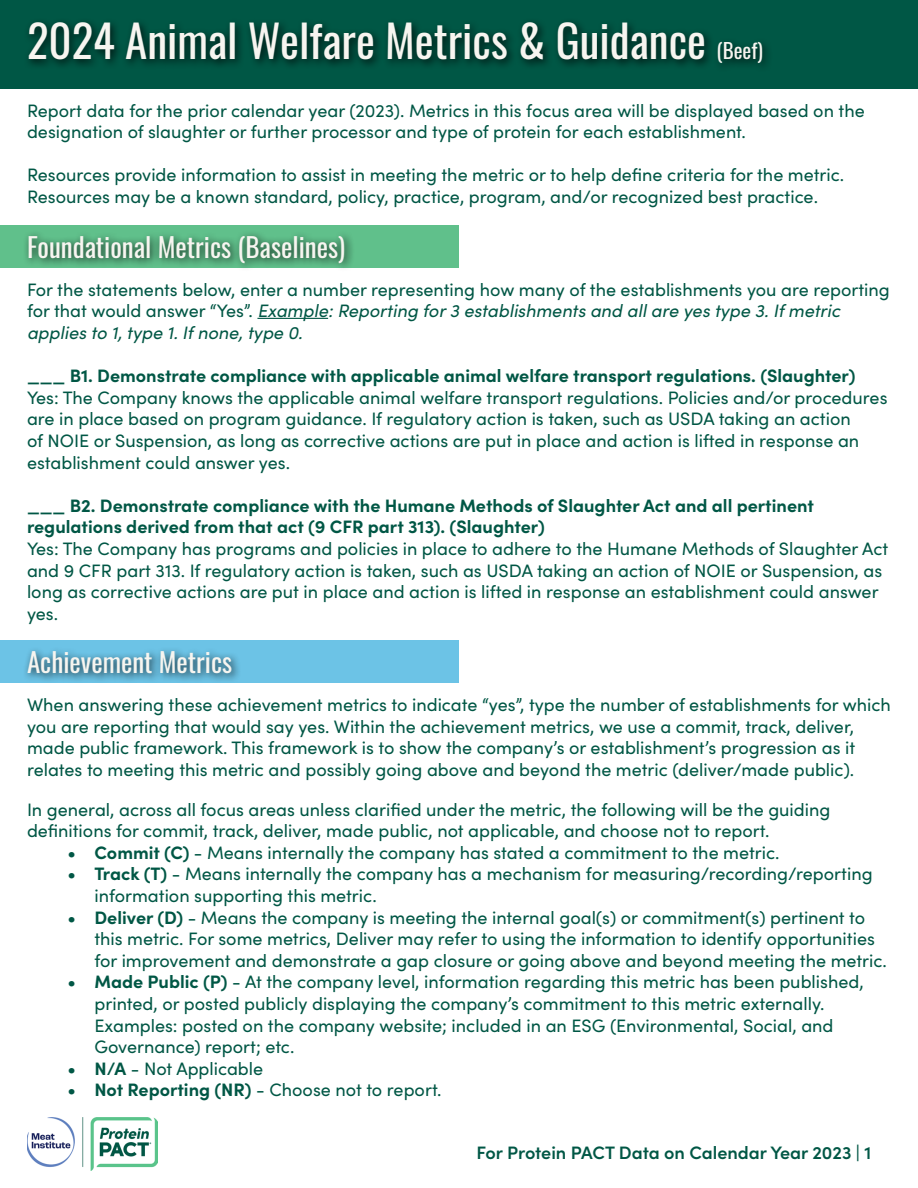
<style>
.page{position:relative;width:918px;height:1188px;background:#fff}
.page>*{position:absolute;margin:0;border:0;box-sizing:border-box;transform-origin:0 0}
.t1{font:45px "Oswald";color:#f7f5f0}
.t2{font:27px "Oswald";color:#f7f5f0}
.t3{font:18px/21.6px "Sofia Pro";color:#005745}
.t4{font:700 18px/21.6px "Sofia Pro";color:#005745}
.t5{font:600 18px "Sofia Pro";color:#005745}
.s1{font-size:21px}
.s2{font-style:italic}
.s3{font-weight:700}
</style>
<div class="page">
<div style="left:0;top:0;width:918px;height:89px;background:#005745"></div>
<div style="left:23px;top:17px;width:749px;height:56px;background:#000;opacity:.75"></div>
<div style="left:0;top:225px;width:459px;height:43px;background:#60c08b"></div>
<div style="left:22px;top:230px;width:332px;height:42px;background:#000;opacity:.75"></div>
<hr style="left:257px;top:318px;width:71px;height:1px;background:#005745">
<div style="left:0;top:641px;width:459px;height:42px;background:#6cc3e6"></div>
<div style="left:22px;top:646px;width:220px;height:37px;background:#000;opacity:.75"></div>
<img style="left:27px;top:1118px;width:131px;height:52px">
<h1 class="t1" style="left:27px;top:1px;width:737px">2024 Animal Welfare Metrics &amp; Guidance <span class="s1">(Beef)</span></h1>
<p class="t3" style="left:27px;top:98px;width:839px">Report data for the prior calendar year (2023). Metrics in this focus area will be displayed based on the designation of slaughter or further processor and type of protein for each establishment.</p>
<p class="t3" style="left:27px;top:163px;width:819px">Resources provide information to assist in meeting the metric or to help define criteria for the metric.<br>Resources may be a known standard, policy, practice, program, and/or recognized best practice.</p>
<h2 class="t2" style="left:27px;top:223px;width:320px">Foundational Metrics (Baselines)</h2>
<p class="t3" style="left:27px;top:278px;width:864px">For the statements below, enter a number representing how many of the establishments you are reporting for that would answer “Yes”. <span class="s2">Example: Reporting for 3 establishments and all are yes type 3. If metric applies to 1, type 1. If none, type 0.</span></p>
<p class="t4" style="left:27px;top:364px;width:830px">___ B1. Demonstrate compliance with applicable animal welfare transport regulations. (Slaughter)</p>
<p class="t3" style="left:27px;top:386px;width:862px">Yes: The Company knows the applicable animal welfare transport regulations. Policies and/or procedures are in place based on program guidance. If regulatory action is taken, such as USDA taking an action<br>of NOIE or Suspension, as long as corrective actions are put in place and action is lifted in response an establishment could answer yes.</p>
<p class="t4" style="left:27px;top:493px;width:789px">___ B2. Demonstrate compliance with the Humane Methods of Slaughter Act and all pertinent regulations derived from that act (9 CFR part 313). (Slaughter)</p>
<p class="t3" style="left:27px;top:537px;width:863px">Yes: The Company has programs and policies in place to adhere to the Humane Methods of Slaughter Act and 9 CFR part 313. If regulatory action is taken, such as USDA taking an action of NOIE or Suspension, as long as corrective actions are put in place and action is lifted in response an establishment could answer yes.</p>
<h2 class="t2" style="left:27px;top:638px;width:207px">Achievement Metrics</h2>
<p class="t3" style="left:27px;top:693px;width:866px">When answering these achievement metrics to indicate “yes”, type the number of establishments for which you are reporting that would say yes. Within the achievement metrics, we use a commit, track, deliver, made public framework. This framework is to show the company’s or establishment’s progression as it relates to meeting this metric and possibly going above and beyond the metric (deliver/made public).</p>
<p class="t3" style="left:27px;top:797px;width:805px">In general, across all focus areas unless clarified under the metric, the following will be the guiding definitions for commit, track, deliver, made public, not applicable, and choose not to report.</p>
<p class="t3" style="left:68px;top:841px;width:714px"><span class="s3">• Commit (C)</span> - Means internally the company has stated a commitment to the metric.</p>
<p class="t3" style="left:95px;top:862px;width:780px;text-indent:-27px"><span class="s3">• Track (T)</span> - Means internally the company has a mechanism for measuring/recording/reporting information supporting this metric.</p>
<p class="t3" style="left:94px;top:905px;width:794px;text-indent:-27px"><span class="s3">• Deliver (D)</span> - Means the company is meeting the internal goal(s) or commitment(s) pertinent to this metric. For some metrics, Deliver may refer to using the information to identify opportunities for improvement and demonstrate a gap closure or going above and beyond meeting the metric.</p>
<p class="t3" style="left:94px;top:970px;width:771px;text-indent:-27px"><span class="s3">• Made Public (P)</span> - At the company level, information regarding this metric has been published, printed, or posted publicly displaying the company’s commitment to this metric externally.<br>Examples: posted on the company website; included in an ESG (Environmental, Social, and Governance) report; etc.</p>
<p class="t3" style="left:67px;top:1057px;width:197px"><span class="s3">• N/A</span> - Not Applicable</p>
<p class="t3" style="left:68px;top:1078px;width:376px"><span class="s3">• Not Reporting (NR)</span> - Choose not to report.</p>
<p class="t5" style="left:477px;top:1139px;width:396px">For Protein PACT Data on Calendar Year 2023 | 1</p>
</div>
